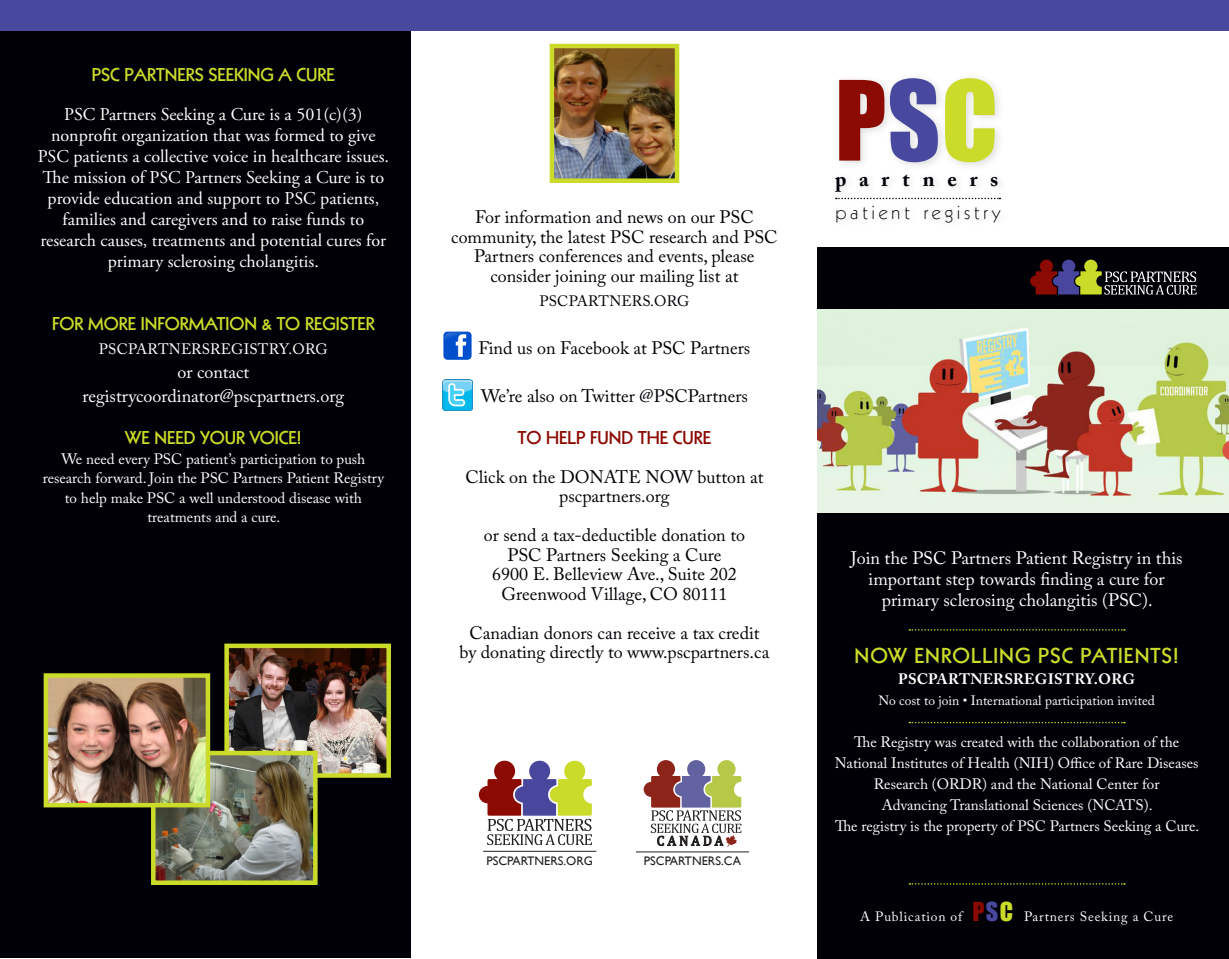
<style>
.page{position:relative;width:1229px;height:959px;background:#fff}
.page>*{position:absolute;margin:0;border:0;box-sizing:border-box;transform-origin:0 0}
.t1{font:102px "Impact";color:#8b0a02}
.t2{font:300 24px "Kabel";letter-spacing:.15em;color:#000006}
.t3{font:800 21px "Kabel";letter-spacing:.05em;color:#cbdb2a}
.t4{font:700 21px "Adobe Caslon Pro";color:#000006}
.t5{font:18px/19.5px "Adobe Caslon Pro";color:#000006;text-align:center}
.bodycopy{font:18px/21px "Adobe Garamond Pro";color:#fff;text-align:center}
.t6{font:18px/21px "Adobe Caslon Pro";color:#fff;text-align:center}
.bodycopy-2{font:800 18px "Kabel";color:#cbdb2a}
.bodycopy-3{font:800 18px "Kabel";color:#8b0a02}
.t7{font:15px/21px "Adobe Caslon Pro";color:#fff;text-align:center}
.t8{font:700 15px "Adobe Caslon Pro";letter-spacing:.015em;color:#fff}
.t9{font:15px "Adobe Caslon Pro";color:#000006}
.Paragraph_Style_4{font:13.5px "Adobe Caslon Pro";color:#fff}
.Paragraph_Style_4-2{font:13.5px "Adobe Caslon Pro";letter-spacing:.06em;color:#fff}
.t10{font:12.3px "Gill Sans";color:#231f20}
.s1{color:#47489e}
.s2{color:#cbdb2a}
.s3{font-family:"Impact";font-size:24px;color:#8b0a02}
.s4{font-family:"Impact";font-size:24px;color:#47489e}
.s5{font-family:"Impact";font-size:24px;color:#cbdb2a}
</style>
<div class="page">
<img style="left:818px;top:309px;width:410px;height:204px">
<div style="left:818px;top:247px;width:410px;height:62px;background:#000006"></div>
<div style="left:833px;top:72px;width:171px;height:100px;background:#231f20;opacity:.15"></div>
<div style="left:1px;top:1px;width:410px;height:957px;background:#000006"></div>
<div style="left:829px;top:168px;width:180px;height:63px;background:#fefefe"></div>
<svg style="left:1030px;top:260px;width:166px;height:34px"></svg>
<div style="left:0;top:0;width:1228px;height:31px;background:#47489e"></div>
<svg style="left:835px;top:198px;width:165px;height:1px"></svg>
<div style="left:818px;top:513px;width:410px;height:445px;background:#000006"></div>
<svg style="left:909px;top:722px;width:216px;height:1px"></svg>
<svg style="left:909px;top:883px;width:216px;height:1px"></svg>
<svg style="left:909px;top:629px;width:216px;height:1px"></svg>
<img style="left:554px;top:49px;width:120px;height:129px">
<div style="left:549px;top:44px;width:130px;height:139px;border:4px solid #cbdb2a"></div>
<img style="left:229px;top:648px;width:157px;height:124px">
<div style="left:224px;top:643px;width:167px;height:134px;border:4px solid #cbdb2a"></div>
<img style="left:156px;top:755px;width:156px;height:125px">
<div style="left:151px;top:750px;width:166px;height:135px;border:4px solid #cbdb2a"></div>
<img style="left:49px;top:678px;width:156px;height:124px">
<div style="left:44px;top:673px;width:166px;height:134px;border:4px solid #cbdb2a"></div>
<img style="left:443px;top:331px;width:29px;height:29px">
<img style="left:442px;top:380px;width:30px;height:30px">
<svg style="left:479px;top:760px;width:113px;height:85px"></svg>
<svg style="left:643px;top:760px;width:98px;height:86px"></svg>
<hr style="left:483px;top:850px;width:113px;height:1px;background:#231f20">
<hr style="left:636px;top:851px;width:113px;height:1px;background:#231f20">
<p class="bodycopy-2" style="left:92px;top:64px;width:245px">PSC PARTNERS SEEKING A CURE</p>
<p class="bodycopy" style="left:38px;top:104px;width:353px">PSC Partners Seeking a Cure is a 501(c)(3) nonprofit organization that was formed to give PSC patients a collective voice in healthcare issues.<br>The mission of PSC Partners Seeking a Cure is to provide education and support to PSC patients, families and caregivers and to raise funds to research causes, treatments and potential cures for primary sclerosing cholangitis.</p>
<p class="bodycopy-2" style="left:52px;top:313px;width:324px">FOR MORE INFORMATION &amp; TO REGISTER</p>
<p class="t7" style="left:99px;top:338px;width:12px">pscpartn</p>
<p class="t7" style="left:181px;top:338px;width:21px">ersr</p>
<p class="t7" style="left:221px;top:338px;width:33px">egistr</p>
<p class="t7" style="left:279px;top:338px;width:50px">y.org</p>
<p class="t6" style="left:177px;top:361px;width:73px">or contact</p>
<p class="t6" style="left:82px;top:385px;width:263px">registrycoordinator@pscpartners.org</p>
<p class="bodycopy-2" style="left:125px;top:427px;width:178px">WE NEED YOUR VOICE!</p>
<p class="t7" style="left:43px;top:449px;width:343px;line-height:19.5px">We need every PSC patient’s participation to push research forward. Join the PSC Partners Patient Registry to help make PSC a well understood disease with treatments and a cure.</p>
<p class="t5" style="left:451px;top:207px;width:328px">For information and news on our PSC community, the latest PSC research and PSC Partners conferences and events, please consider joining our mailing list at</p>
<p class="t9" style="left:539px;top:292px;width:12px">pscpartn</p>
<p class="t9" style="left:621px;top:292px;width:69px">ers.org</p>
<p class="t5" style="left:478px;top:338px;width:273px">Find us on Facebook at PSC Partners</p>
<p class="t5" style="left:481px;top:386px;width:268px">We’re also on Twitter @PSCPartners</p>
<p class="bodycopy-3" style="left:518px;top:427px;width:195px">TO HELP FUND THE CURE</p>
<p class="t5" style="left:465px;top:467px;width:300px">Click on the DONATE NOW button at</p>
<p class="t5" style="left:559px;top:486px;width:112px">pscpartners.org</p>
<p class="t5" style="left:484px;top:525px;width:263px">or send a tax-deductible donation to</p>
<p class="t5" style="left:507px;top:545px;width:215px">PSC Partners Seeking a Cure</p>
<p class="t5" style="left:492px;top:564px;width:246px">6900 E. Belleview Ave., Suite 202</p>
<p class="t5" style="left:501px;top:584px;width:227px">Greenwood Village, CO 80111</p>
<p class="t5" style="left:459px;top:623px;width:311px">Canadian donors can receive a tax credit by donating directly to www.pscpartners.ca</p>
<p class="t10" style="left:486px;top:854px;width:108px">PSCPARTNERS.ORG</p>
<p class="t10" style="left:644px;top:854px;width:99px">PSCPARTNERS.CA</p>
<p class="t1" style="left:835px;top:41px;width:164px">P<span class="s1">S</span><span class="s2">C</span></p>
<p class="t4" style="left:835px;top:166px;width:165px">PARTNERS</p>
<p class="t2" style="left:835px;top:198px;width:167px">patient registry</p>
<p class="t6" style="left:850px;top:547px;width:333px">Join the PSC Partners Patient Registry in this important step towards finding a cure for primary sclerosing cholangitis (PSC).</p>
<p class="t3" style="left:854px;top:643px;width:325px">NOW ENROLLING PSC PATIENTS!</p>
<p class="t8" style="left:898px;top:670px;width:238px">PSCPARTNERSREGISTRY.ORG</p>
<p class="Paragraph_Style_4" style="left:878px;top:692px;width:278px">No cost to join • International participation invited</p>
<p class="t7" style="left:834px;top:731px;width:365px">The Registry was created with the collaboration of the National Institutes of Health (NIH) Office of Rare Diseases Research (ORDR) and the National Center for<br>Advancing Translational Sciences (NCATS).</p>
<p class="t7" style="left:835px;top:815px;width:366px">The registry is the property of PSC Partners Seeking a Cure.</p>
<p class="Paragraph_Style_4-2" style="left:860px;top:908px;width:314px">A Publication of <span class="s3">P</span><span class="s4">S</span><span class="s5">C</span> Partners Seeking a Cure</p>
</div>
